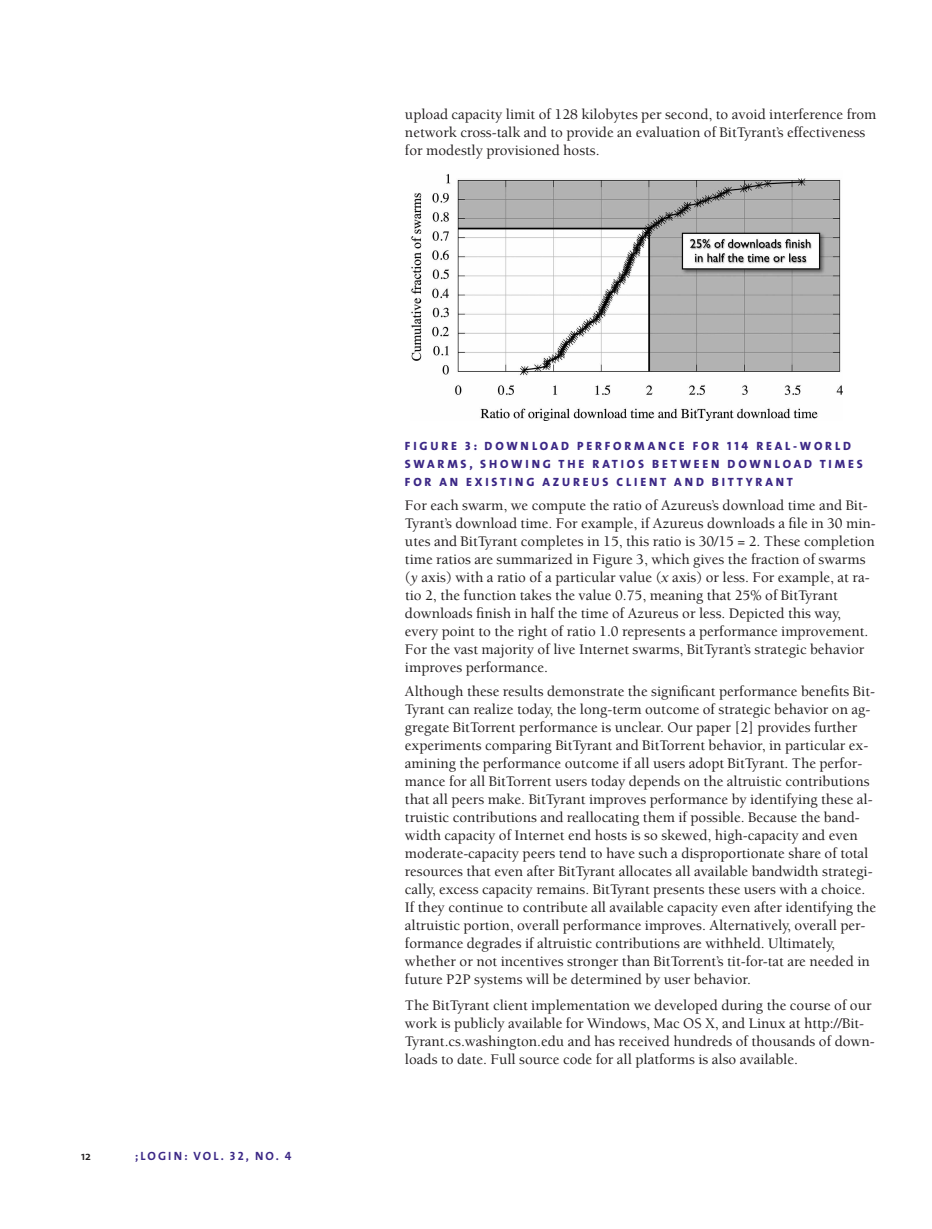
<style>
.page{position:relative;width:932px;height:1229px;background:#fff}
.page>*{position:absolute;margin:0;border:0;box-sizing:border-box;transform-origin:0 0}
.t1{font:500 15px/18px "Berkeley";color:#231f20}
.t2{font:12px/18px "The Mix Extra Bold Caps";letter-spacing:.235em;color:#3c2886}
.t3{font:12px "The Mix Bold Caps";letter-spacing:.175em;color:#3c2886}
.t4{font:600 12px "The Mix";color:#231f20}
.s1{font-weight:400;font-style:italic}
</style>
<div class="page">
<img style="left:411px;top:174px;width:432px;height:247px">
<p class="t4" style="left:81px;top:1151px;width:11px">12</p>
<p class="t3" style="left:135px;top:1151px;width:158px">;LOGIN: VOL. 32, NO. 4</p>
<p class="t1" style="left:405px;top:106px;width:473px">upload capacity limit of 128 kilobytes per second, to avoid interference from network cross-talk and to provide an evaluation of BitTyrant’s effectiveness for modestly provisioned hosts.</p>
<p class="t2" style="left:405px;top:438px;width:459px">FIGURE 3: DOWNLOAD PERFORMANCE FOR 114 REAL-WORLD<br>SWARMS, SHOWING THE RATIOS BETWEEN DOWNLOAD TIMES<br>FOR AN EXISTING AZUREUS CLIENT AND BITTYRANT</p>
<p class="t1" style="left:405px;top:498px;width:472px">For each swarm, we compute the ratio of Azureus’s download time and Bit-Tyrant’s download time. For example, if Azureus downloads a file in 30 min&shy;utes and BitTyrant completes in 15, this ratio is 30/15 = 2. These completion time ratios are summarized in Figure 3, which gives the fraction of swarms (<span class="s1">y</span> axis) with a ratio of a particular value (<span class="s1">x</span> axis) or less. For example, at ra&shy;tio 2, the function takes the value 0.75, meaning that 25% of BitTyrant downloads finish in half the time of Azureus or less. Depicted this way, every point to the right of ratio 1.0 represents a performance improvement.<br>For the vast majority of live Internet swarms, BitTyrant’s strategic behavior improves performance.</p>
<p class="t1" style="left:405px;top:684px;width:473px">Although these results demonstrate the significant performance benefits Bit-Tyrant can realize today, the long-term outcome of strategic behavior on ag&shy;gregate BitTorrent performance is unclear. Our paper [2] provides further experiments comparing BitTyrant and BitTorrent behavior, in particular ex&shy;amining the performance outcome if all users adopt BitTyrant. The perfor&shy;mance for all BitTorrent users today depends on the altruistic contributions that all peers make. BitTyrant improves performance by identifying these al&shy;truistic contributions and reallocating them if possible. Because the band&shy;width capacity of Internet end hosts is so skewed, high-capacity and even moderate-capacity peers tend to have such a disproportionate share of total resources that even after BitTyrant allocates all available bandwidth strategi&shy;cally, excess capacity remains. BitTyrant presents these users with a choice.<br>If they continue to contribute all available capacity even after identifying the altruistic portion, overall performance improves. Alternatively, overall per&shy;formance degrades if altruistic contributions are withheld. Ultimately, whether or not incentives stronger than BitTorrent’s tit-for-tat are needed in future P2P systems will be determined by user behavior.</p>
<p class="t1" style="left:405px;top:997px;width:471px">The BitTyrant client implementation we developed during the course of our work is publicly available for Windows, Mac OS X, and Linux at http://Bit-Tyrant.cs.washington.edu and has received hundreds of thousands of down&shy;loads to date. Full source code for all platforms is also available.</p>
</div>
